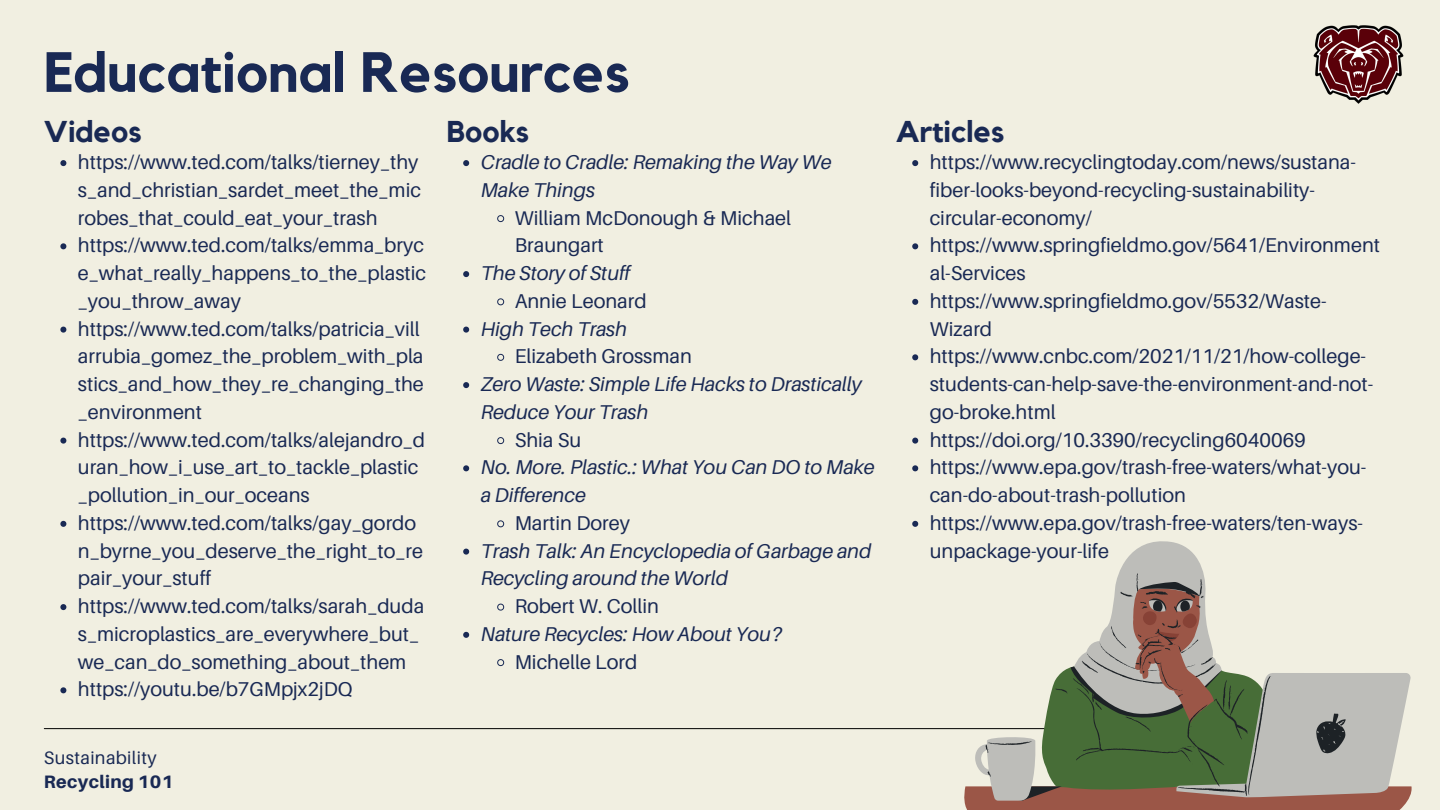
<style>
.page{position:relative;width:1440px;height:810px;background:#f1efe1}
.page>*{position:absolute;margin:0;border:0;box-sizing:border-box;transform-origin:0 0}
.t1{font:700 56px "Kollektif";color:#192954}
.t2{font:700 30px "Kollektif";color:#192954}
.t3{font:20px/27.8px "Aileron";color:#192954}
.t4{font:italic 20px/27.8px "Aileron";color:#192954}
.t5{font:18px "Aileron";letter-spacing:.02em;color:#192954}
.t6{font:800 18px "Aileron";letter-spacing:.02em;color:#192954}
</style>
<div class="page">
<img style="left:1313px;top:25px;width:91px;height:79px">
<hr style="left:44px;top:728px;width:1352px;height:1px;background:#000">
<svg style="left:1119px;top:541px;width:85px;height:32px;fill:#bdbdb9"></svg>
<svg style="left:963px;top:673px;width:449px;height:137px"></svg>
<svg style="left:985px;top:573px;width:361px;height:223px"></svg>
<svg style="left:463px;top:160px;width:6px;height:6px"></svg>
<svg style="left:497px;top:215px;width:8px;height:8px"></svg>
<svg style="left:463px;top:271px;width:6px;height:6px"></svg>
<svg style="left:497px;top:298px;width:8px;height:8px"></svg>
<svg style="left:463px;top:327px;width:6px;height:6px"></svg>
<svg style="left:497px;top:353px;width:8px;height:8px"></svg>
<svg style="left:463px;top:382px;width:6px;height:6px"></svg>
<svg style="left:497px;top:437px;width:8px;height:8px"></svg>
<svg style="left:463px;top:465px;width:6px;height:6px"></svg>
<svg style="left:497px;top:520px;width:8px;height:8px"></svg>
<svg style="left:463px;top:549px;width:6px;height:6px"></svg>
<svg style="left:497px;top:603px;width:8px;height:8px"></svg>
<svg style="left:463px;top:632px;width:6px;height:6px"></svg>
<svg style="left:497px;top:659px;width:8px;height:8px"></svg>
<svg style="left:60px;top:160px;width:6px;height:6px"></svg>
<svg style="left:60px;top:243px;width:6px;height:6px"></svg>
<svg style="left:60px;top:327px;width:6px;height:6px"></svg>
<svg style="left:60px;top:438px;width:6px;height:6px"></svg>
<svg style="left:60px;top:521px;width:6px;height:6px"></svg>
<svg style="left:60px;top:604px;width:6px;height:6px"></svg>
<svg style="left:60px;top:687px;width:6px;height:6px"></svg>
<svg style="left:912px;top:160px;width:6px;height:6px"></svg>
<svg style="left:912px;top:243px;width:6px;height:6px"></svg>
<svg style="left:912px;top:299px;width:6px;height:6px"></svg>
<svg style="left:912px;top:354px;width:6px;height:6px"></svg>
<svg style="left:912px;top:438px;width:6px;height:6px"></svg>
<svg style="left:912px;top:465px;width:6px;height:6px"></svg>
<svg style="left:912px;top:521px;width:6px;height:6px"></svg>
<h1 class="t1" style="left:44px;top:47px;width:587px">Educational Resources</h1>
<h2 class="t2" style="left:44px;top:118px;width:99px">Videos</h2>
<h2 class="t2" style="left:447px;top:118px;width:84px">Books</h2>
<h2 class="t2" style="left:896px;top:118px;width:110px">Articles</h2>
<p class="t3" style="left:930px;top:148px;width:452px">https://www.recyclingtoday.com/news/sustana&shy;fiber-looks-beyond-recycling-sustainability&shy;circular-economy/ https://www.springfieldmo.gov/5641/Environment al-Services https://www.springfieldmo.gov/5532/Waste-Wizard https://www.cnbc.com/2021/11/21/how-college&shy;students-can-help-save-the-environment-and-not&shy;go-broke.html https://doi.org/10.3390/recycling6040069 https://www.epa.gov/trash-free-waters/what-you&shy;can-do-about-trash-pollution https://www.epa.gov/trash-free-waters/ten-ways&shy;unpackage-your-life</p>
<p class="t3" style="left:78px;top:148px;width:350px">https://www.ted.com/talks/tierney_thy s_and_christian_sardet_meet_the_mic robes_that_could_eat_your_trash https://www.ted.com/talks/emma_bryc e_what_really_happens_to_the_plastic _you_throw_away https://www.ted.com/talks/patricia_vill arrubia_gomez_the_problem_with_pla stics_and_how_they_re_changing_the _environment https://www.ted.com/talks/alejandro_d uran_how_i_use_art_to_tackle_plastic _pollution_in_our_oceans https://www.ted.com/talks/gay_gordo n_byrne_you_deserve_the_right_to_re pair_your_stuff https://www.ted.com/talks/sarah_duda s_microplastics_are_everywhere_but_ we_can_do_something_about_them https://youtu.be/b7GMpjx2jDQ</p>
<p class="t4" style="left:481px;top:148px;width:352px">Cradle to Cradle: Remaking the Way We<br>Make Things</p>
<p class="t3" style="left:515px;top:203px;width:278px">William McDonough &amp; Michael<br>Braungart</p>
<p class="t4" style="left:481px;top:259px;width:151px">The Story of Stuff</p>
<p class="t3" style="left:515px;top:287px;width:134px">Annie Leonard</p>
<p class="t4" style="left:481px;top:314px;width:148px">High Tech Trash</p>
<p class="t3" style="left:515px;top:342px;width:179px">Elizabeth Grossman</p>
<p class="t4" style="left:481px;top:370px;width:383px">Zero Waste: Simple Life Hacks to Drastically<br>Reduce Your Trash</p>
<p class="t3" style="left:515px;top:425px;width:68px">Shia Su</p>
<p class="t4" style="left:481px;top:453px;width:396px">No. More. Plastic.: What You Can DO to Make a Difference</p>
<p class="t3" style="left:515px;top:509px;width:117px">Martin Dorey</p>
<p class="t4" style="left:481px;top:536px;width:392px">Trash Talk: An Encyclopedia of Garbage and<br>Recycling around the World</p>
<p class="t3" style="left:515px;top:592px;width:146px">Robert W. Collin</p>
<p class="t4" style="left:481px;top:620px;width:304px">Nature Recycles: How About You?</p>
<p class="t3" style="left:515px;top:647px;width:124px">Michelle Lord</p>
<p class="t5" style="left:44px;top:746px;width:114px">Sustainability</p>
<p class="t6" style="left:44px;top:771px;width:131px">Recycling 101</p>
</div>
